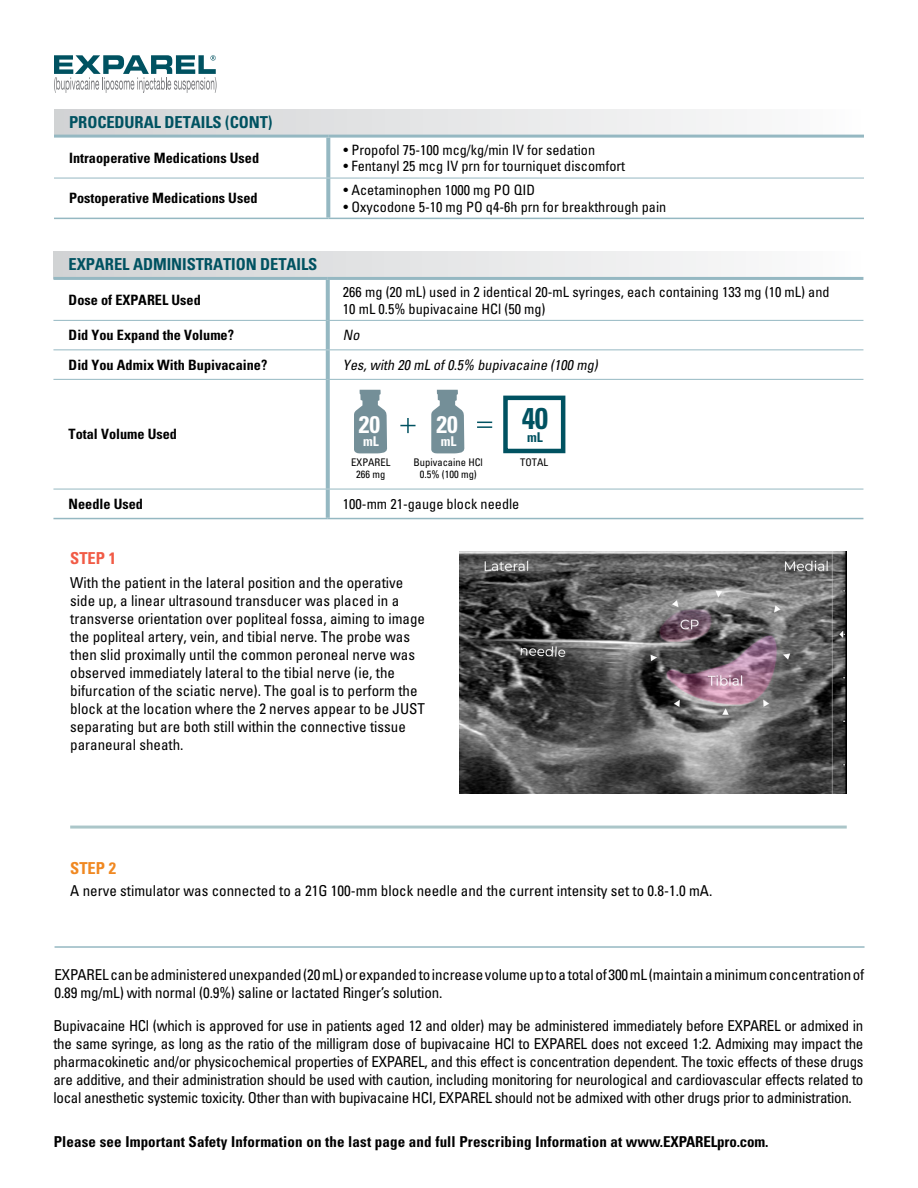
<style>
.page{position:relative;width:918px;height:1188px;background:#fff}
.page>*{position:absolute;margin:0;border:0;box-sizing:border-box;transform-origin:0 0}
.t1{font:700 condensed 30px "Univers LT Std";color:#005261}
.t2{font:700 condensed 24px "Univers LT Std";color:#fff}
.t3{font:700 condensed 16.5px "Univers LT Std";letter-spacing:-.005em;color:#005261}
.t4{font:700 condensed 16.5px "Univers LT Std";color:#f08821}
.t5{font:700 condensed 16.5px "Univers LT Std";color:#f15b46}
.t6{font:condensed 15px/18px "Univers LT Std";color:#000}
.t7{font:700 condensed 15px "Univers LT Std";letter-spacing:.01em;color:#000}
.t8{font:condensed 14.25px/16.5px "Univers LT Std";color:#000}
.t9{font:700 condensed 14.25px "Univers LT Std";color:#000}
.t10{font:italic condensed 14.25px "Univers LT Std";color:#000}
.t11{font:700 condensed 13.5px "Univers LT Std";color:#fff}
.t12{font:700 condensed 13.5px "Univers LT Std";color:#005261}
.t13{font:condensed 10.5px/11.6px "Univers LT Std";color:#000;text-align:center}
</style>
<div class="page">
<div style="left:53px;top:252px;width:810px;height:26px;background:linear-gradient(to right,#d0d2d4,#fbfcfc)"></div>
<svg style="left:326px;top:280px;width:4px;height:40px"></svg>
<svg style="left:326px;top:321px;width:4px;height:28px"></svg>
<svg style="left:326px;top:350px;width:4px;height:29px"></svg>
<svg style="left:326px;top:380px;width:4px;height:109px"></svg>
<svg style="left:326px;top:490px;width:4px;height:28px"></svg>
<hr style="left:53px;top:277px;width:275px;height:3px;background:#95b8c2">
<hr style="left:328px;top:277px;width:535px;height:3px;background:#95b8c2">
<hr style="left:53px;top:320px;width:275px;height:1px;background:#95b8c2">
<hr style="left:328px;top:320px;width:535px;height:1px;background:#95b8c2">
<hr style="left:53px;top:349px;width:275px;height:1px;background:#95b8c2">
<hr style="left:328px;top:349px;width:535px;height:1px;background:#95b8c2">
<hr style="left:53px;top:379px;width:275px;height:1px;background:#95b8c2">
<hr style="left:328px;top:379px;width:535px;height:1px;background:#95b8c2">
<hr style="left:53px;top:518px;width:275px;height:1px;background:#95b8c2">
<hr style="left:328px;top:518px;width:535px;height:1px;background:#95b8c2">
<hr style="left:53px;top:489px;width:275px;height:1px;background:#95b8c2">
<hr style="left:328px;top:489px;width:535px;height:1px;background:#95b8c2">
<hr style="left:70px;top:826px;width:777px;height:3px;background:#abc6c9">
<img style="left:460px;top:552px;width:387px;height:241px">
<div style="left:54px;top:109px;width:810px;height:27px;background:linear-gradient(to right,#d1d2d4,#fcfcfc)"></div>
<svg style="left:326px;top:138px;width:4px;height:40px"></svg>
<svg style="left:326px;top:179px;width:4px;height:39px"></svg>
<hr style="left:54px;top:135px;width:274px;height:3px;background:#95b8c2">
<hr style="left:328px;top:135px;width:536px;height:3px;background:#95b8c2">
<hr style="left:54px;top:178px;width:274px;height:1px;background:#95b8c2">
<hr style="left:328px;top:178px;width:536px;height:1px;background:#95b8c2">
<hr style="left:54px;top:218px;width:274px;height:1px;background:#95b8c2">
<hr style="left:328px;top:218px;width:536px;height:1px;background:#95b8c2">
<hr style="left:55px;top:946px;width:810px;height:2px;background:#95b8c2">
<svg style="left:354px;top:389px;width:33px;height:64px;background:#89a0a8"></svg>
<svg style="left:431px;top:389px;width:33px;height:64px;background:#89a0a8"></svg>
<div style="left:503px;top:396px;width:62px;height:57px;border:4px solid #005261"></div>
<svg style="left:400px;top:418px;width:16px;height:15px"></svg>
<svg style="left:477px;top:422px;width:15px;height:6px"></svg>
<svg style="left:54px;top:55px;width:163px;height:38px"></svg>
<p class="t3" style="left:69px;top:112px;width:205px">PROCEDURAL DETAILS (CONT)</p>
<p class="t9" style="left:69px;top:149px;width:191px">Intraoperative Medications Used</p>
<p class="t9" style="left:69px;top:190px;width:190px">Postoperative Medications Used</p>
<p class="t8" style="left:344px;top:141px;width:253px">• Propofol 75-100 mcg/kg/min IV for sedation</p>
<p class="t8" style="left:344px;top:158px;width:283px">• Fentanyl 25 mcg IV prn for tourniquet discomfort</p>
<p class="t8" style="left:344px;top:182px;width:193px">• Acetaminophen 1000 mg PO QID</p>
<p class="t8" style="left:344px;top:198px;width:324px">• Oxycodone 5-10 mg PO q4-6h prn for breakthrough pain</p>
<p class="t3" style="left:69px;top:254px;width:250px">EXPAREL ADMINISTRATION DETAILS</p>
<p class="t9" style="left:69px;top:292px;width:134px">Dose of EXPAREL Used</p>
<p class="t8" style="left:343px;top:284px;width:488px">266 mg (20 mL) used in 2 identical 20-mL syringes, each containing 133 mg (10 mL) and<br>10 mL 0.5% bupivacaine HCl (50 mg)</p>
<p class="t9" style="left:69px;top:326px;width:167px">Did You Expand the Volume?</p>
<p class="t10" style="left:343px;top:326px;width:21px">No</p>
<p class="t9" style="left:69px;top:356px;width:200px">Did You Admix With Bupivacaine?</p>
<p class="t10" style="left:343px;top:356px;width:259px">Yes,with 20 mL of0.5% bupivacaine (100 mg)</p>
<p class="t9" style="left:69px;top:426px;width:110px">Total Volume Used</p>
<h2 class="t2" style="left:359px;top:409px;width:23px">20</h2>
<p class="t11" style="left:363px;top:432px;width:17px">mL</p>
<h2 class="t2" style="left:437px;top:409px;width:23px">20</h2>
<p class="t11" style="left:441px;top:432px;width:17px">mL</p>
<h1 class="t1" style="left:522px;top:400px;width:28px">40</h1>
<p class="t12" style="left:527px;top:429px;width:17px">mL</p>
<p class="t13" style="left:351px;top:456px;width:41px">EXPAREL<br>266 mg</p>
<p class="t13" style="left:414px;top:456px;width:71px">Bupivacaine HCl<br>0.5% (100 mg)</p>
<p class="t13" style="left:520px;top:456px;width:29px">TOTAL</p>
<p class="t9" style="left:69px;top:495px;width:76px">Needle Used</p>
<p class="t8" style="left:343px;top:495px;width:178px">100-mm 21-gauge block needle</p>
<p class="t5" style="left:70px;top:548px;width:47px">STEP 1</p>
<p class="t6" style="left:70px;top:573px;width:356px">With the patient in the lateral position and the operative side up, a linear ultrasound transducer was placed in a transverse orientation over popliteal fossa, aiming to image the popliteal artery, vein, and tibial nerve. The probe was then slid proximally until the common peroneal nerve was observed immediately lateral to the tibial nerve (ie, the bifurcation of the sciatic nerve). The goal is to perform the block at the location where the 2 nerves appear to be JUST separating but are both still within the connective tissue paraneural sheath.</p>
<p class="t4" style="left:70px;top:858px;width:47px">STEP 2</p>
<p class="t6" style="left:70px;top:881px;width:644px">A nerve stimulator was connected to a 21G 100-mm block needle and the current intensity set to 0.8-1.0 mA.</p>
<p class="t6" style="left:55px;top:966px;width:811px">EXPAREL can be administered unexpanded (20 mL) or expanded to increase volume up to a total of 300 mL (maintain a minimum concentration of<br>0.89 mg/mL) with normal (0.9%) saline or lactated Ringer’s solution.</p>
<p class="t6" style="left:53px;top:1016px;width:812px;text-align:justify">Bupivacaine HCl (which is approved for use in patients aged 12 and older) may be administered immediately before EXPAREL or admixed in the same syringe, as long as the ratio of the milligram dose of bupivacaine HCl to EXPAREL does not exceed 1:2. Admixing may impact the pharmacokinetic and/or physicochemical properties of EXPAREL, and this effect is concentration dependent. The toxic effects of these drugs are additive, and their administration should be used with caution, including monitoring for neurological and cardiovascular effects related to local anesthetic systemic toxicity. Other than with bupivacaine HCI, EXPAREL should not be admixed with other drugs prior to administration.</p>
<p class="t7" style="left:54px;top:1133px;width:716px">Please see Important Safety Information on the last page and full Prescribing Information at www.EXPARELpro.com.</p>
</div>
